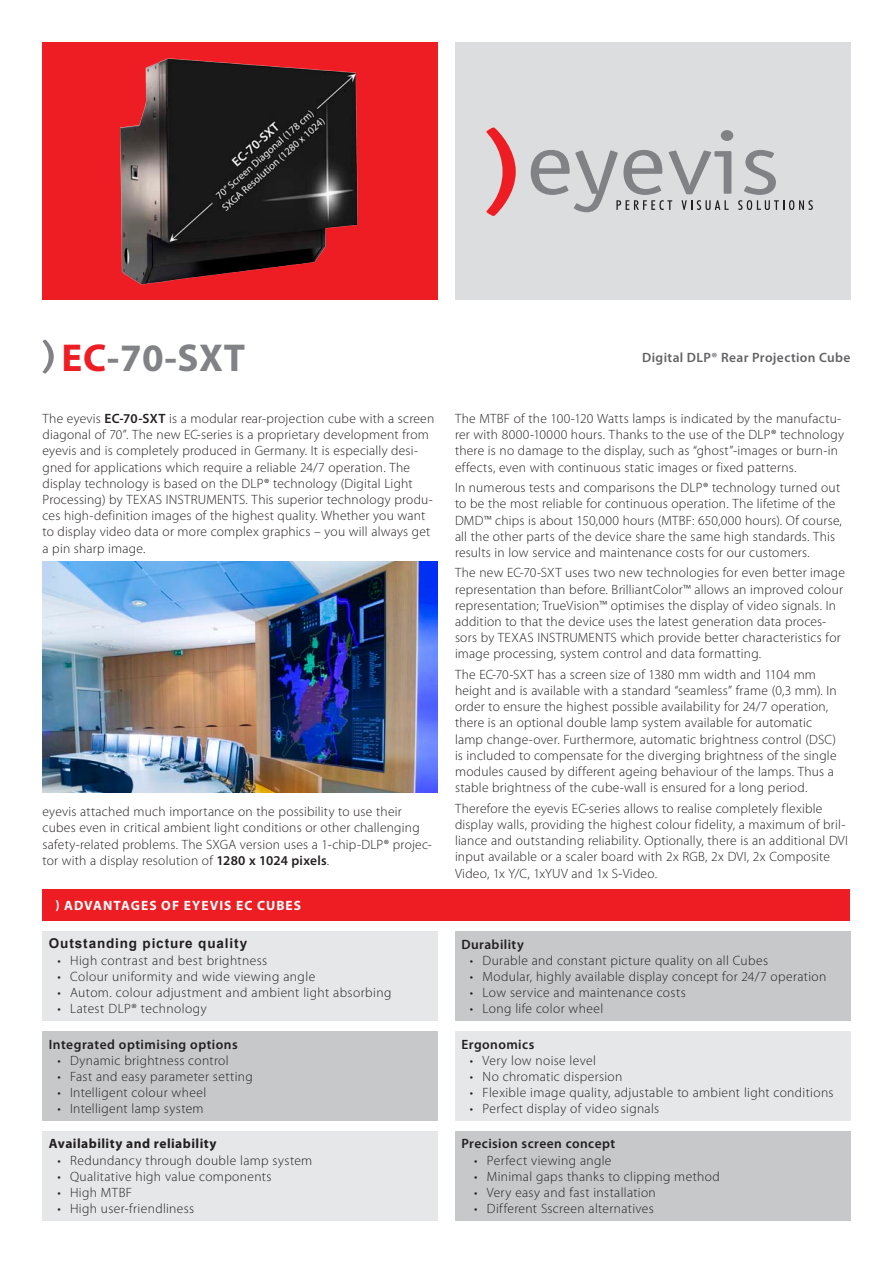
<style>
.page{position:relative;width:893px;height:1263px;background:#fff}
.page>*{position:absolute;margin:0;border:0;box-sizing:border-box;transform-origin:0 0}
.t1{font:700 39px "Myriad Pro";letter-spacing:.015em;color:#808285}
.Fließtext{font:300 13.5px/16.2px "Myriad Pro";letter-spacing:.02em;color:#231f20}
.t2{font:600 13.5px "Myriad Pro";letter-spacing:.03em;color:#231f20}
.Subheadline{font:600 13.5px "Myriad Pro";letter-spacing:.025em;color:#636366}
.t3{font:700 13.5px "Myriad Pro";letter-spacing:.08em;color:#fff}
.t4{font:700 13.5px "Myriad Pro";letter-spacing:.03em;color:#231f20}
.t5{font:700 13.5px "Arial";letter-spacing:.065em;color:#231f20}
.s1{color:#ee1d23}
.s2{font-weight:600}
</style>
<div class="page">
<div style="left:455px;top:43px;width:395px;height:257px;background:#dcdddf"></div>
<svg style="left:486px;top:127px;width:30px;height:89px"></svg>
<svg style="left:531px;top:130px;width:282px;height:82px"></svg>
<div style="left:43px;top:43px;width:395px;height:257px;background:#ee1d23"></div>
<img style="left:121px;top:59px;width:237px;height:225px">
<img style="left:43px;top:561px;width:395px;height:232px">
<div style="left:43px;top:889px;width:807px;height:32px;background:#ee1d23"></div>
<div style="left:455px;top:1131px;width:395px;height:89px;background:#c7c8ca"></div>
<div style="left:455px;top:1031px;width:395px;height:89px;background:#e6e7e9"></div>
<div style="left:455px;top:931px;width:395px;height:89px;background:#c7c8ca"></div>
<div style="left:43px;top:1031px;width:395px;height:89px;background:#c7c8ca"></div>
<div style="left:43px;top:1131px;width:395px;height:89px;background:#e6e7e9"></div>
<div style="left:43px;top:931px;width:395px;height:89px;background:#e6e7e9"></div>
<svg style="left:43px;top:340px;width:11px;height:34px"></svg>
<p class="t1" style="left:62px;top:332px;width:185px"><span class="s1">EC</span>-70-SXT</p>
<p class="Fließtext" style="left:43px;top:410px;width:393px">The eyevis <span class="s2">EC-70-SXT</span> is a modular rear-projection cube with a screen diagonal of 70”. The new EC-series is a proprietary development from eyevis and is completely produced in Germany. It is especially desi&shy;gned for applications which require a reliable 24/7 operation. The display technology is based on the DLP® technology (Digital Light Processing) by TEXAS INSTRUMENTS. This superior technology produ&shy;ces high-definition images of the highest quality. Whether you want to display video data or more complex graphics – you will always get a pin sharp image.</p>
<p class="Fließtext" style="left:43px;top:803px;width:391px">eyevis attached much importance on the possibility to use their cubes even in critical ambient light conditions or other challenging safety-related problems. The SXGA version uses a 1-chip-DLP® projec&shy;tor with a display resolution of <span class="s2">1280 x 1024 pixels</span>.</p>
<p class="t3" style="left:55px;top:897px;width:247px">) ADVANTAGES OF EYEVIS EC CUBES</p>
<p class="t5" style="left:49px;top:935px;width:200px">Outstanding picture quality</p>
<p class="Fließtext" style="left:57px;top:952px;width:211px">• High contrast and best brightness</p>
<p class="Fließtext" style="left:57px;top:968px;width:259px">• Colour uniformity and wide viewing angle</p>
<p class="Fließtext" style="left:57px;top:984px;width:336px">• Autom. colour adjustment and ambient light absorbing</p>
<p class="Fließtext" style="left:57px;top:1000px;width:151px">• Latest DLP® technology</p>
<p class="t2" style="left:49px;top:1035px;width:190px">Integrated optimising options</p>
<p class="Fließtext" style="left:57px;top:1052px;width:173px">• Dynamic brightness control</p>
<p class="Fließtext" style="left:57px;top:1068px;width:197px">• Fast and easy parameter setting</p>
<p class="Fließtext" style="left:57px;top:1084px;width:150px">• Intelligent colour wheel</p>
<p class="Fließtext" style="left:57px;top:1100px;width:148px">• Intelligent lamp system</p>
<p class="t4" style="left:49px;top:1135px;width:169px">Availability and reliability</p>
<p class="Fließtext" style="left:57px;top:1152px;width:256px">• Redundancy through double lamp system</p>
<p class="Fließtext" style="left:57px;top:1168px;width:216px">• Qualitative high value components</p>
<p class="Fließtext" style="left:57px;top:1184px;width:76px">• High MTBF</p>
<p class="Fließtext" style="left:57px;top:1200px;width:138px">• High user-friendliness</p>
<p class="Subheadline" style="left:642px;top:349px;width:210px">Digital DLP® Rear Projection Cube</p>
<p class="Fließtext" style="left:455px;top:410px;width:390px">The MTBF of the 100-120 Watts lamps is indicated by the manufactu&shy;rer with 8000-10000 hours. Thanks to the use of the DLP® technology there is no damage to the display, such as “ghost”-images or burn-in effects, even with continuous static images or fixed patterns.</p>
<p class="Fließtext" style="left:455px;top:479px;width:388px">In numerous tests and comparisons the DLP® technology turned out to be the most reliable for continuous operation. The lifetime of the DMD™ chips is about 150,000 hours (MTBF: 650,000 hours). Of course, all the other parts of the device share the same high standards. This results in low service and maintenance costs for our customers.</p>
<p class="Fließtext" style="left:455px;top:565px;width:392px">The new EC-70-SXT uses two new technologies for even better image representation than before. BrilliantColor™ allows an improved colour representation; TrueVision™ optimises the display of video signals. In addition to that the device uses the latest generation data proces&shy;sors by TEXAS INSTRUMENTS which provide better characteristics for image processing, system control and data formatting.</p>
<p class="Fließtext" style="left:455px;top:666px;width:383px">The EC-70-SXT has a screen size of 1380 mm width and 1104 mm height and is available with a standard “seamless” frame (0,3 mm). In order to ensure the highest possible availability for 24/7 operation, there is an optional double lamp system available for automatic lamp change-over. Furthermore, automatic brightness control (DSC) is included to compensate for the diverging brightness of the single modules caused by different ageing behaviour of the lamps. Thus a stable brightness of the cube-wall is ensured for a long period.</p>
<p class="Fließtext" style="left:455px;top:800px;width:394px">Therefore the eyevis EC-series allows to realise completely flexible display walls, providing the highest colour fidelity, a maximum of bril&shy;liance and outstanding reliability. Optionally, there is an additional DVI input available or a scaler board with 2x RGB, 2x DVI, 2x Composite Video, 1x Y/C, 1xYUV and 1x S-Video.</p>
<p class="t2" style="left:461px;top:935px;width:64px">Durability</p>
<p class="Fließtext" style="left:470px;top:952px;width:300px">• Durable and constant picture quality on all Cubes</p>
<p class="Fließtext" style="left:470px;top:968px;width:358px">• Modular, highly available display concept for 24/7 operation</p>
<p class="Fließtext" style="left:470px;top:984px;width:217px">• Low service and maintenance costs</p>
<p class="Fließtext" style="left:470px;top:1001px;width:135px">• Long life color wheel</p>
<p class="t2" style="left:461px;top:1035px;width:74px">Ergonomics</p>
<p class="Fließtext" style="left:470px;top:1052px;width:127px">• Very low noise level</p>
<p class="Fließtext" style="left:470px;top:1068px;width:154px">• No chromatic dispersion</p>
<p class="Fließtext" style="left:470px;top:1084px;width:365px">• Flexible image quality, adjustable to ambient light conditions</p>
<p class="Fließtext" style="left:470px;top:1100px;width:191px">• Perfect display of video signals</p>
<p class="t2" style="left:461px;top:1135px;width:155px">Precision screen concept</p>
<p class="Fließtext" style="left:474px;top:1152px;width:139px">• Perfect viewing angle</p>
<p class="Fließtext" style="left:474px;top:1168px;width:247px">• Minimal gaps thanks to clipping method</p>
<p class="Fließtext" style="left:474px;top:1184px;width:183px">• Very easy and fast installation</p>
<p class="Fließtext" style="left:474px;top:1200px;width:181px">• Different Sscreen alternatives</p>
</div>
